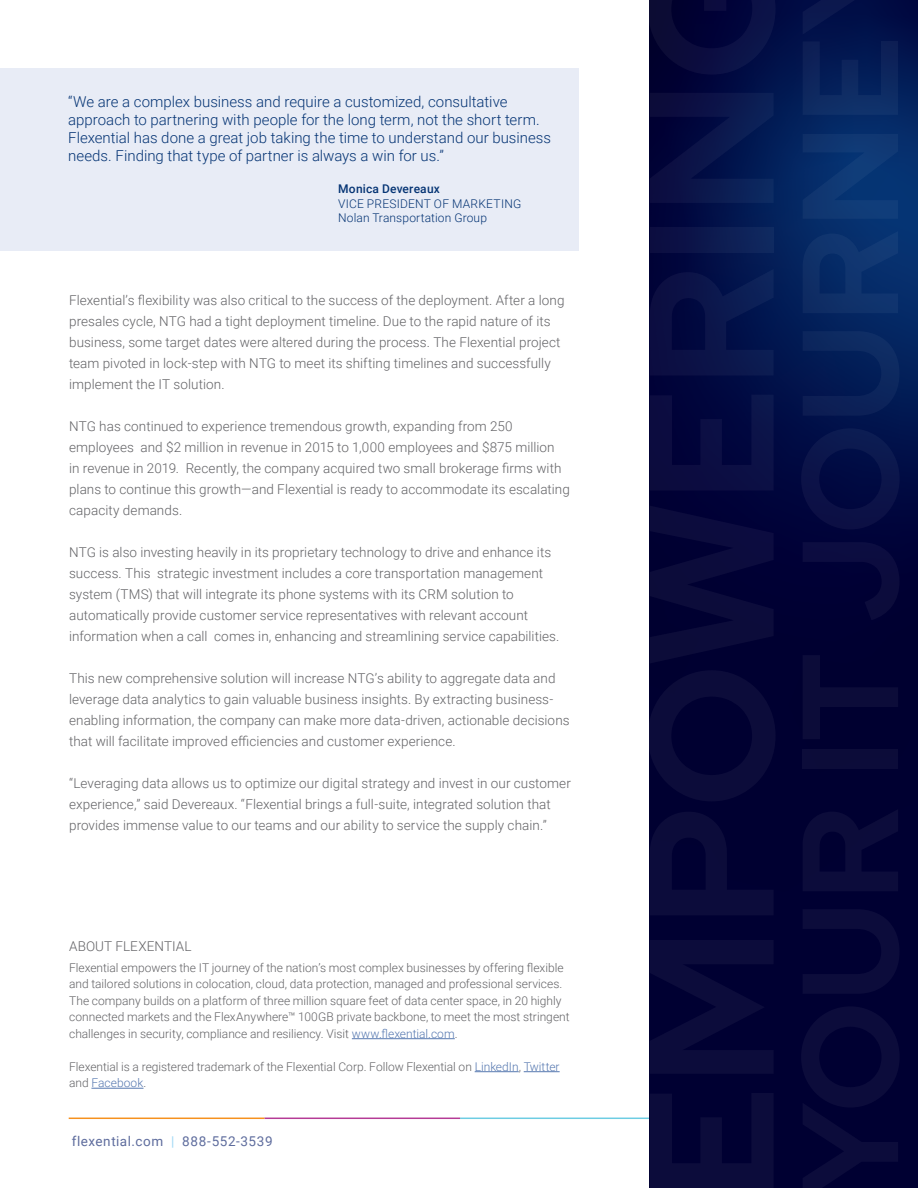
<style>
.page{position:relative;width:918px;height:1188px;background:#fff}
.page>*{position:absolute;margin:0;border:0;box-sizing:border-box;transform-origin:0 0}
.t1{font:300 15px/18px "Roboto";color:#053474}
.t2{font:300 13.5px/21px "Roboto";letter-spacing:.005em;color:#636366}
.t3{font:13.5px "Roboto";letter-spacing:.04em;color:#5e6c9d}
.t4{font:300 12px/16.5px "Roboto";color:#636366}
.t5{font:300 12px "Roboto";letter-spacing:.015em;color:#053474}
.t6{font:500 12px "Roboto";letter-spacing:.015em;color:#053474}
.s1{color:#5678b0}
.s2{color:#9ed8f5}
</style>
<div class="page">
<hr style="left:460px;top:1118px;width:196px;height:1px;background:#6dcde3">
<hr style="left:264px;top:1118px;width:196px;height:1px;background:#b53b96">
<hr style="left:69px;top:1118px;width:195px;height:1px;background:#f6911e">
<svg style="left:649px;top:0;width:269px;height:1188px;background:#00083d"></svg>
<div style="left:0;top:69px;width:578px;height:182px;background:#e8ecf6"></div>
<hr style="left:352px;top:1038px;width:103px;height:1px;background:#5678b0">
<hr style="left:475px;top:1071px;width:44px;height:1px;background:#5678b0">
<hr style="left:524px;top:1071px;width:36px;height:1px;background:#5678b0">
<hr style="left:91px;top:1088px;width:53px;height:1px;background:#5678b0">
<p class="t1" style="left:68px;top:92px;width:484px">“We are a complex business and require a customized, consultative approach to partnering with people for the long term, not the short term.<br>Flexential has done a great job taking the time to understand our business needs. Finding that type of partner is always a win for us.”</p>
<p class="t6" style="left:338px;top:181px;width:103px">Monica Devereaux</p>
<p class="t5" style="left:338px;top:195px;width:185px">VICE PRESIDENT OF MARKETING</p>
<p class="t5" style="left:338px;top:209px;width:150px">Nolan Transportation Group</p>
<p class="t2" style="left:69px;top:289px;width:497px">Flexential’s flexibility was also critical to the success of the deployment. After a long presales cycle, NTG had a tight deployment timeline. Due to the rapid nature of its business, some target dates were altered during the process. The Flexential project team pivoted in lock-step with NTG to meet its shifting timelines and successfully implement the IT solution.</p>
<p class="t2" style="left:69px;top:415px;width:502px">NTG has continued to experience tremendous growth, expanding from 250 employees and $2 million in revenue in 2015 to 1,000 employees and $875 million<br>in revenue in 2019. Recently, the company acquired two small brokerage firms with plans to continue this growth—and Flexential is ready to accommodate its escalating capacity demands.</p>
<p class="t2" style="left:69px;top:541px;width:492px">NTG is also investing heavily in its proprietary technology to drive and enhance its success. This strategic investment includes a core transportation management system (TMS) that will integrate its phone systems with its CRM solution to automatically provide customer service representatives with relevant account information when a call comes in, enhancing and streamlining service capabilities.</p>
<p class="t2" style="left:69px;top:667px;width:502px">This new comprehensive solution will increase NTG’s ability to aggregate data and leverage data analytics to gain valuable business insights. By extracting business&shy;enabling information, the company can make more data-driven, actionable decisions that will facilitate improved efficiencies and customer experience.</p>
<p class="t2" style="left:69px;top:772px;width:503px">“Leveraging data allows us to optimize our digital strategy and invest in our customer experience,” said Devereaux. “Flexential brings a full-suite, integrated solution that provides immense value to our teams and our ability to service the supply chain.”</p>
<p class="t2" style="left:69px;top:935px;width:124px">ABOUT FLEXENTIAL</p>
<p class="t4" style="left:69px;top:959px;width:496px;text-align:justify">Flexential empowers the IT journey of the nation’s most complex businesses by offering flexible and tailored solutions in colocation, cloud, data protection, managed and professional services.<br>The company builds on a platform of three million square feet of data center space, in 20 highly</p>
<p class="t4" style="left:69px;top:1008px;width:502px">connected markets and the FlexAnywhere™ 100GB private backbone, to meet the most stringent challenges in security, compliance and resiliency. Visit <span class="s1">www.flexential.com</span>.</p>
<p class="t4" style="left:69px;top:1058px;width:492px">Flexential is a registered trademark of the Flexential Corp. Follow Flexential on <span class="s1">LinkedIn</span>, <span class="s1">Twitter </span>and <span class="s1">Facebook</span>.</p>
<p class="t3" style="left:72px;top:1132px;width:202px">flexential.com <span class="s2">|</span> 888-552-3539</p>
</div>
